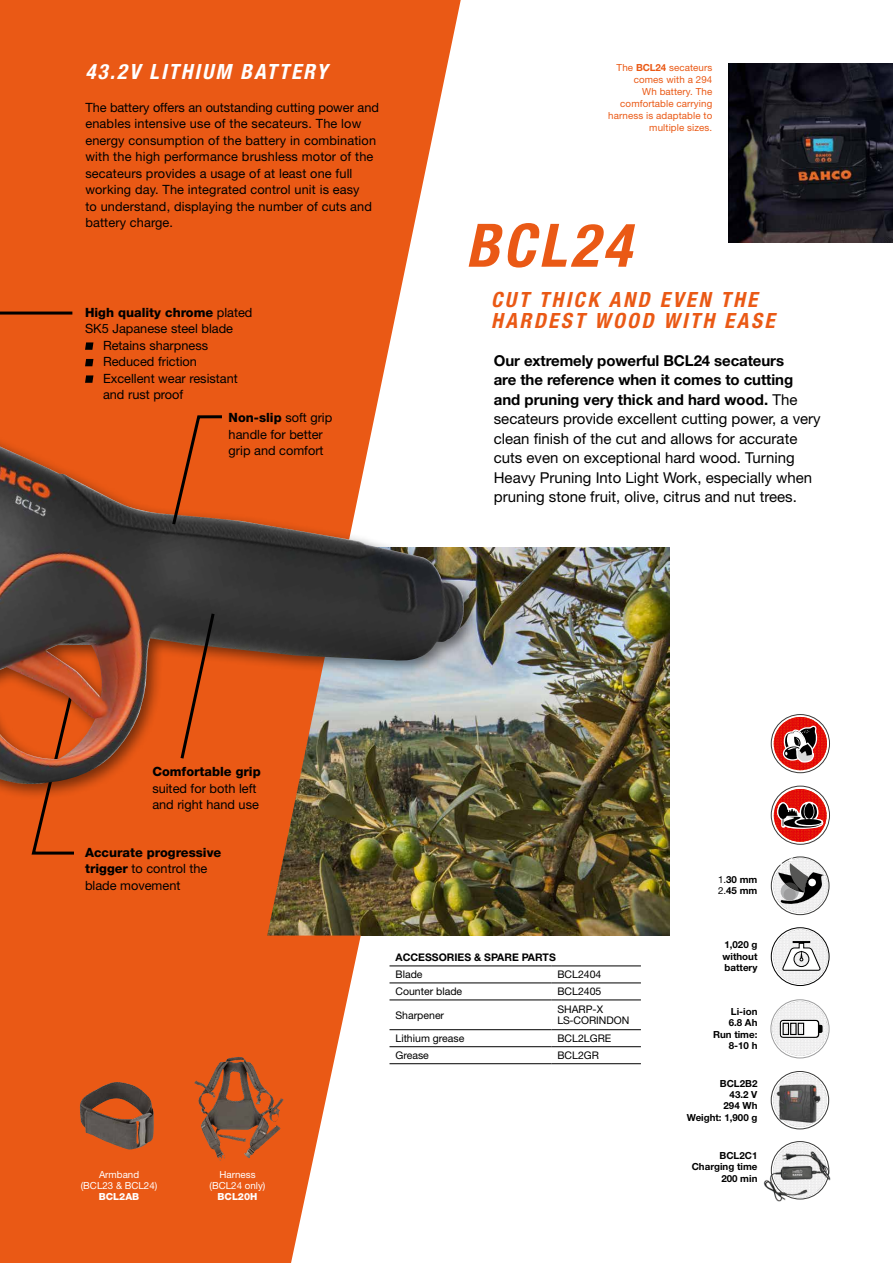
<style>
.page{position:relative;width:893px;height:1263px;background:#fff}
.page>*{position:absolute;margin:0;border:0;box-sizing:border-box;transform-origin:0 0}
.t1{font:60px "Helvetica Neue DM 75 Bold Cond Ita";letter-spacing:.06em;color:#ea5915}
.t2{font:21px/21px "Helvetica Neue DM 75 Bold Cond Ita";letter-spacing:.12em;color:#ea5915}
.t3{font:21px "Helvetica Neue DM 75 Bold Cond Ita";letter-spacing:.1em;color:#fff}
.t4{font:15px/19.5px "Helvetica Neue LT Std";color:#000}
.t5{font:700 15px/19.5px "Helvetica Neue DM 75";letter-spacing:-.005em;color:#000}
.t6{font:12.75px/16.5px "Helvetica Neue LT Std";letter-spacing:.01em;color:#000}
.t7{font:12.75px/16.5px "Helvetica Neue DM 55";color:#000}
.t8{font:900 12.75px "Helvetica Neue DM 85";color:#000}
.t9{font:10.5px/10.5px "Helvetica Neue LT Std";color:#000}
.t10{font:700 10.5px "Helvetica Neue DM 75";color:#000}
.t11{font:700 9.75px/11.2px "Helvetica Neue DM 75";color:#000;text-align:right}
.t12{font:9.75px/12px "Helvetica Neue LT Std";letter-spacing:.01em;color:#ea5915;text-align:right}
.t13{font:9.75px/11.2px "Helvetica Neue DM 55";color:#fff;text-align:center}
.t14{font:900 9.75px "Helvetica Neue DM 85";color:#fff}
.t15{font:700 7.65px "Helvetica Neue";color:#fff}
.t16{font:700 7.5px "Helvetica Neue";color:#fff}
.s1{font-family:"Helvetica Neue DM 55";font-weight:400}
.s2{font-family:"Helvetica Neue DM 75";font-weight:700}
.s3{font-family:"Helvetica Neue LT Std";font-weight:400}
.s4{font-family:"Helvetica Neue DM 85";font-weight:900}
</style>
<div class="page">
<img style="left:461px;top:547px;width:209px;height:389px">
<svg style="left:0;top:936px;width:361px;height:327px;background:#e7692e"></svg>
<svg style="left:0;top:0;width:461px;height:936px;background:#dc6326"></svg>
<img style="left:771px;top:857px;width:58px;height:58px;border-radius:29px">
<div style="left:771px;top:857px;width:58px;height:58px;border:1px solid #3a3a39;border-radius:50%"></div>
<svg style="left:778px;top:863px;width:46px;height:40px"></svg>
<svg style="left:785px;top:884px;width:14px;height:7px"></svg>
<div style="left:784px;top:888px;width:12px;height:12px;background:#9c9c9d;border-radius:50%"></div>
<img style="left:771px;top:928px;width:58px;height:57px;border-radius:29px">
<div style="left:771px;top:927px;width:58px;height:59px;border:1px solid #000;border-radius:50%"></div>
<svg style="left:782px;top:940px;width:39px;height:33px"></svg>
<img style="left:771px;top:1000px;width:58px;height:58px;border-radius:29px">
<div style="left:771px;top:999px;width:58px;height:59px;border:1px solid #9c9c9d;border-radius:50%"></div>
<svg style="left:780px;top:1020px;width:42px;height:18px"></svg>
<div style="left:798px;top:1023px;width:6px;height:12px;border:1px solid #000"></div>
<img style="left:771px;top:1071px;width:58px;height:58px;border-radius:28px">
<div style="left:771px;top:1071px;width:58px;height:58px;border:1px solid #3a3a39;border-radius:50%"></div>
<img style="left:776px;top:1074px;width:45px;height:55px">
<img style="left:763px;top:1145px;width:68px;height:57px">
<img style="left:80px;top:1082px;width:74px;height:67px">
<svg style="left:30px;top:800px;width:47px;height:56px;background:#d04f12"></svg>
<div style="left:0;top:373px;width:480px;height:427px;background:#000;opacity:.5"></div>
<img style="left:0;top:446px;width:466px;height:340px">
<div style="left:0;top:310px;width:75px;height:152px;background:#ea5915"></div>
<svg style="left:170px;top:414px;width:55px;height:114px;background:#cb5118"></svg>
<svg style="left:178px;top:610px;width:39px;height:152px;background:#ae491a"></svg>
<svg style="left:774px;top:789px;width:53px;height:53px"></svg>
<div style="left:771px;top:786px;width:59px;height:58px;border:1px solid #3a3a39;border-radius:50%"></div>
<svg style="left:774px;top:717px;width:53px;height:53px"></svg>
<div style="left:771px;top:714px;width:59px;height:59px;border:1px solid #3a3a39;border-radius:50%"></div>
<img style="left:728px;top:64px;width:165px;height:178px">
<svg style="left:85px;top:342px;width:8px;height:8px"></svg>
<svg style="left:85px;top:359px;width:8px;height:7px"></svg>
<svg style="left:85px;top:375px;width:8px;height:8px"></svg>
<hr style="left:389px;top:966px;width:162px;height:1px;background:#000">
<hr style="left:551px;top:966px;width:90px;height:1px;background:#000">
<hr style="left:389px;top:983px;width:162px;height:1px;background:#000">
<hr style="left:551px;top:983px;width:90px;height:1px;background:#000">
<hr style="left:389px;top:1000px;width:162px;height:1px;background:#000">
<hr style="left:551px;top:1000px;width:90px;height:1px;background:#000">
<hr style="left:389px;top:1029px;width:162px;height:1px;background:#000">
<hr style="left:551px;top:1029px;width:90px;height:1px;background:#000">
<hr style="left:389px;top:1046px;width:162px;height:1px;background:#000">
<hr style="left:551px;top:1046px;width:90px;height:1px;background:#000">
<hr style="left:389px;top:1063px;width:162px;height:1px;background:#000">
<hr style="left:551px;top:1063px;width:90px;height:1px;background:#000">
<h2 class="t3" style="left:85px;top:56px;width:244px">43.2V LITHIUM BATTERY</h2>
<p class="t6" style="left:85px;top:99px;width:295px">The battery offers an outstanding cutting power and enables intensive use of the secateurs. The low energy consumption of the battery in combination with the high performance brushless motor of the secateurs provides a usage of at least one full working day. The integrated control unit is easy<br>to understand, displaying the number of cuts and battery charge.</p>
<p class="t8" style="left:85px;top:305px;width:169px">High quality chrome <span class="s1">plated</span></p>
<p class="t7" style="left:103px;top:320px;width:136px;text-indent:-18px">SK5 Japanese steel blade<br>Retains sharpness<br>Reduced friction<br>Excellent wear resistant and rust proof</p>
<p class="t8" style="left:229px;top:410px;width:105px">Non-slip <span class="s1">soft grip</span></p>
<p class="t7" style="left:229px;top:426px;width:96px">handle for better grip and comfort</p>
<p class="t12" style="left:608px;top:61px;width:105px">The <span class="s2">BCL24</span> secateurs comes with a 294<br>Wh battery. The comfortable carrying harness is adaptable to multiple sizes.</p>
<h1 class="t1" style="left:466px;top:203px;width:167px">BCL24</h1>
<h2 class="t2" style="left:491px;top:288px;width:285px">CUT THICK AND EVEN THE<br>HARDEST WOOD WITH EASE</h2>
<p class="t5" style="left:494px;top:350px;width:305px">Our extremely powerful BCL24 secateurs are the reference when it comes to cutting and pruning very thick and hard wood. <span class="s3">The</span></p>
<p class="t4" style="left:494px;top:409px;width:328px">secateurs provide excellent cutting power, a very clean finish of the cut and allows for accurate cuts even on exceptional hard wood. Turning Heavy Pruning Into Light Work, especially when pruning stone fruit, olive, citrus and nut trees.</p>
<p class="t8" style="left:152px;top:764px;width:110px">Comfortable grip</p>
<p class="t7" style="left:152px;top:780px;width:108px">suited for both left and right hand use</p>
<p class="t8" style="left:85px;top:844px;width:138px">Accurate progressive</p>
<p class="t7" style="left:85px;top:860px;width:124px"><span class="s4">trigger</span> to control the blade movement</p>
<p class="t13" style="left:81px;top:1168px;width:78px">Armband<br>(BCL23 &amp; BCL24)</p>
<p class="t14" style="left:99px;top:1191px;width:42px">BCL2AB</p>
<p class="t13" style="left:210px;top:1168px;width:57px">Harness (BCL24 only)</p>
<p class="t14" style="left:218px;top:1191px;width:41px">BCL20H</p>
<p class="t10" style="left:395px;top:951px;width:162px">ACCESSORIES &amp; SPARE PARTS</p>
<p class="t9" style="left:395px;top:969px;width:29px">Blade</p>
<p class="t9" style="left:557px;top:969px;width:45px">BCL2404</p>
<p class="t9" style="left:395px;top:986px;width:68px">Counter blade</p>
<p class="t9" style="left:557px;top:986px;width:45px">BCL2405</p>
<p class="t9" style="left:395px;top:1009px;width:50px">Sharpener</p>
<p class="t9" style="left:557px;top:1004px;width:74px">SHARP-X<br>LS-CORINDON</p>
<p class="t9" style="left:395px;top:1033px;width:70px">Lithium grease</p>
<p class="t9" style="left:557px;top:1033px;width:55px">BCL2LGRE</p>
<p class="t9" style="left:395px;top:1050px;width:35px">Grease</p>
<p class="t9" style="left:557px;top:1050px;width:43px">BCL2GR</p>
<p class="t11" style="left:718px;top:873px;width:41px;text-align:left"><span class="s1">1.</span>30 mm<br><span class="s1">2.</span>45 mm</p>
<p class="t11" style="left:723px;top:939px;width:36px;text-align:justify">1,020 g without battery</p>
<p class="t11" style="left:713px;top:1006px;width:46px">Li-ion<br>6.8 Ah<br>Run time:<br>8-10 h</p>
<p class="t11" style="left:687px;top:1077px;width:72px">BCL2B2<br>43.2 V<br>294 Wh<br>Weight: 1,900 g</p>
<p class="t11" style="left:692px;top:1150px;width:67px">BCL2C1<br>Charging time<br>200 min</p>
<p class="t16" style="left:789px;top:852px;width:6px">2</p>
<p class="t15" style="left:779px;top:859px;width:6px">1</p>
</div>
